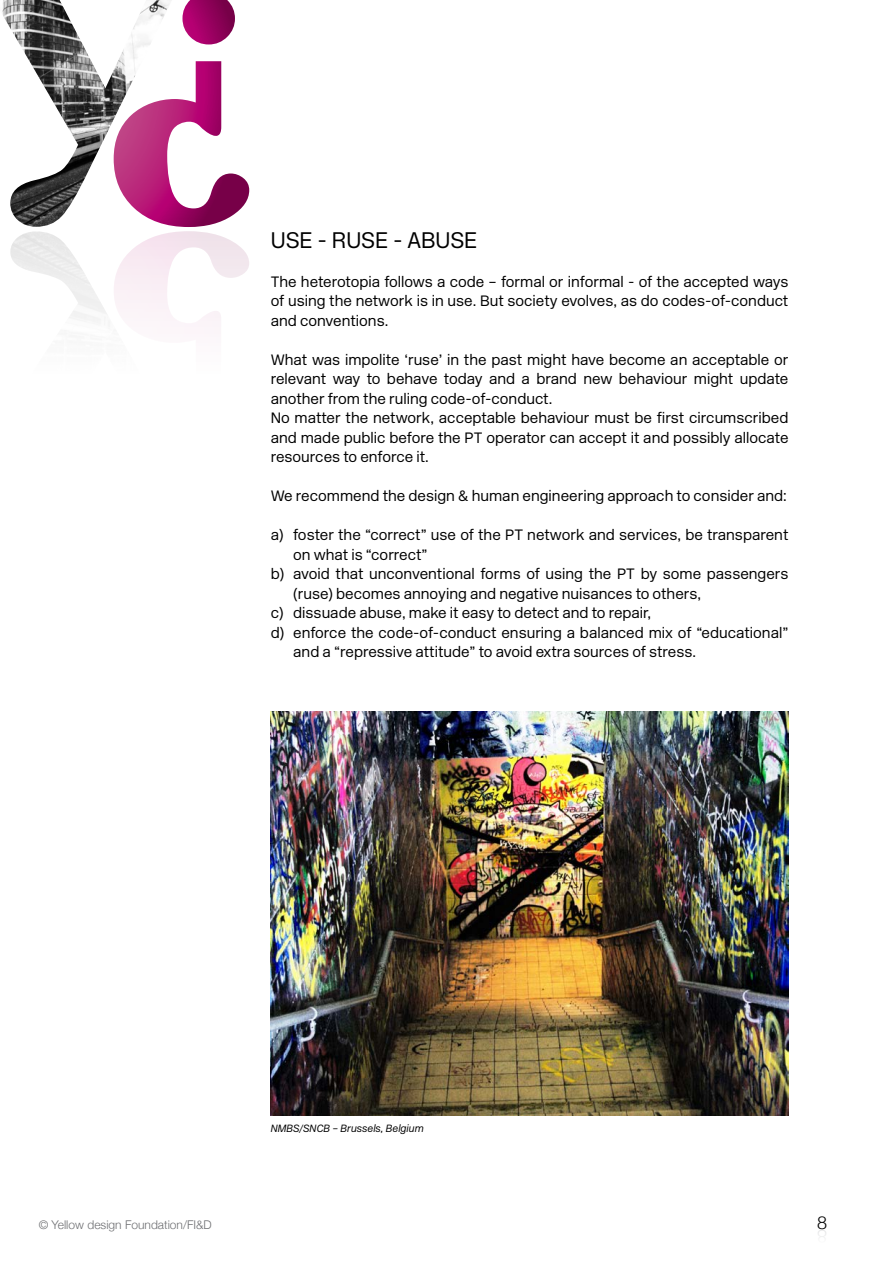
<style>
.page{position:relative;width:893px;height:1263px;background:#fff}
.page>*{position:absolute;margin:0;border:0;box-sizing:border-box;transform-origin:0 0}
.t1{font:300 22.5px "New Rail Alphabet";color:#000}
.t2{font:300 15px/19.5px "New Rail Alphabet";color:#000;text-align:justify}
.t3{font:300 12px "Helvetica Neue";color:#6d6e71}
.t4{font:italic 300 10.5px "New Rail Alphabet";color:#000}
</style>
<div class="page">
<img style="left:2px;top:0;width:169px;height:227px">
<svg style="left:182px;top:0;width:53px;height:44px;background:#a82979"></svg>
<img style="left:10px;top:231px;width:100px;height:92px">
<svg style="left:114px;top:61px;width:135px;height:266px"></svg>
<img style="left:271px;top:711px;width:518px;height:404px">
<h1 class="t1" style="left:271px;top:225px;width:208px">USE - RUSE - ABUSE</h1>
<p class="t2" style="left:271px;top:272px;width:519px">The heterotopia follows a code – formal or informal - of the accepted ways of using the network is in use. But society evolves, as do codes-of-conduct and conventions.</p>
<p class="t2" style="left:271px;top:350px;width:519px;text-align:left">What was impolite ‘ruse’ in the past might have become an acceptable or relevant way to behave today and a brand new behaviour might update another from the ruling code-of-conduct.<br>No matter the network, acceptable behaviour must be first circumscribed and made public before the PT operator can accept it and possibly allocate resources to enforce it.</p>
<p class="t2" style="left:271px;top:486px;width:518px">We recommend the design &amp; human engineering approach to consider and:</p>
<p class="t2" style="left:271px;top:525px;width:519px">a) foster the “correct” use of the PT network and services, be transparent</p>
<p class="t2" style="left:293px;top:545px;width:136px">on what is “correct”</p>
<p class="t2" style="left:271px;top:564px;width:519px">b) avoid that unconventional forms of using the PT by some passengers</p>
<p class="t2" style="left:293px;top:584px;width:409px">(ruse) becomes annoying and negative nuisances to others,</p>
<p class="t2" style="left:271px;top:603px;width:382px">c) dissuade abuse, make it easy to detect and to repair,</p>
<p class="t2" style="left:271px;top:623px;width:519px">d) enforce the code-of-conduct ensuring a balanced mix of “educational”</p>
<p class="t2" style="left:293px;top:642px;width:404px">and a “repressive attitude” to avoid extra sources of stress.</p>
<p class="t3" style="left:39px;top:1215px;width:174px">© Yellow design Foundation/FI&amp;D</p>
<p class="t4" style="left:271px;top:1121px;width:155px">NMBS/SNCB – Brussels, Belgium</p>
</div>
